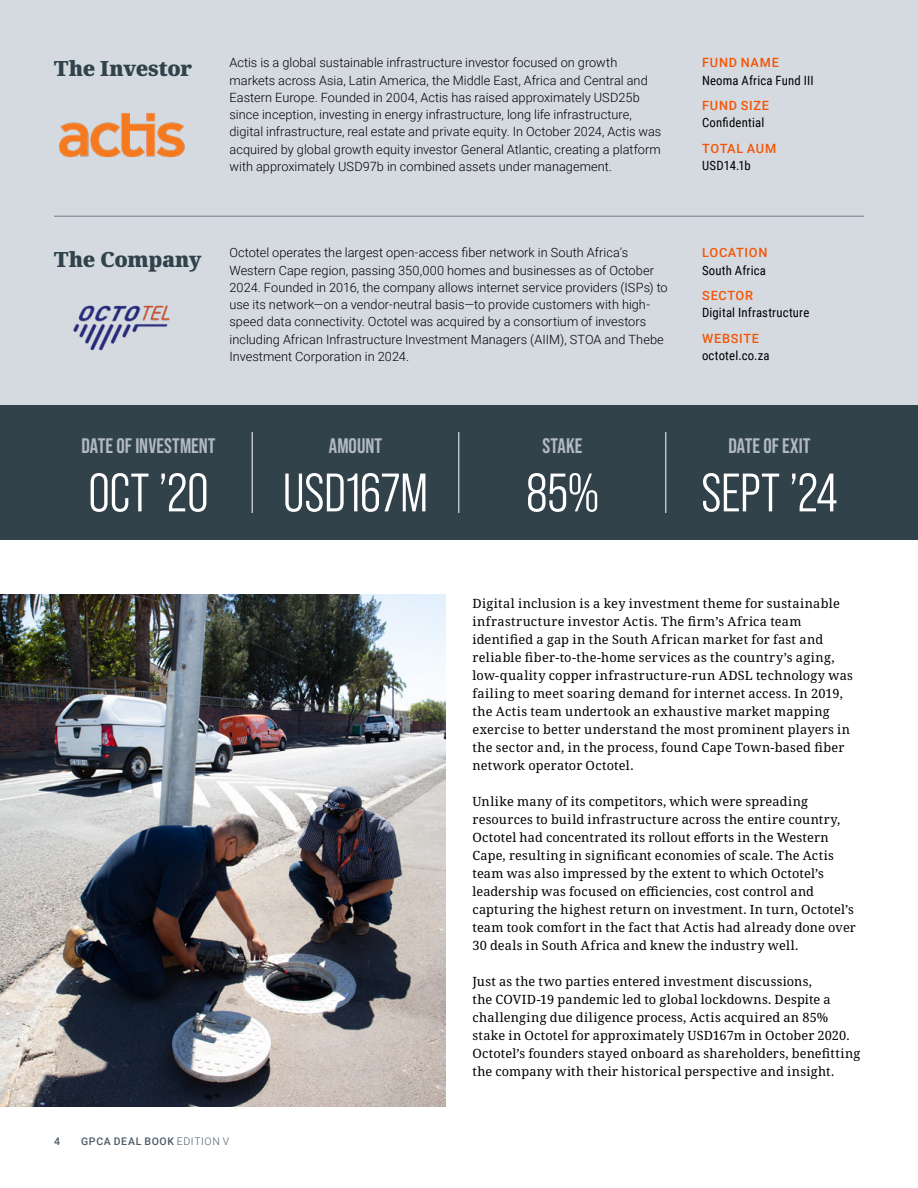
<style>
.page{position:relative;width:918px;height:1188px;background:#fff}
.page>*{position:absolute;margin:0;border:0;box-sizing:border-box;transform-origin:0 0}
.Data_Point_-_Data{font:54px "Bebas Neue Pro Middle";color:#fff}
.Data_Point_-_Header{font:700 21px "Bebas Neue Pro";letter-spacing:.005em;color:#b2b9c4}
.Investor_Company_Label{font:900 21px "Noto Serif";letter-spacing:-.02em;color:#31424b}
.Intro{font:12.75px/18px "Noto Serif";letter-spacing:.015em;color:#000}
.Body_Text{font:300 12.75px/17.2px "Roboto";letter-spacing:.005em;color:#000}
.Metadata_-_Content{font:12.75px "Roboto Condensed";letter-spacing:.015em;color:#000}
.Metadata_-_Label{font:500 12.75px "Roboto";letter-spacing:.055em;color:#f35506}
.Metadata_-_Label-2{font:500 12.75px "Roboto";letter-spacing:.035em;color:#f35506}
.t1{font:500 10.5px "Roboto";letter-spacing:.065em;color:#4a5a66}
.s1{font-weight:300}
</style>
<div class="page">
<div style="left:0;top:0;width:918px;height:405px;background:#d5dae1"></div>
<img style="left:58px;top:113px;width:127px;height:45px">
<img style="left:73px;top:305px;width:97px;height:46px">
<hr style="left:54px;top:216px;width:810px;height:1px;background:#6e7e8c">
<img style="left:0;top:594px;width:446px;height:513px">
<div style="left:0;top:405px;width:918px;height:135px;background:#31424b"></div>
<hr style="left:252px;top:432px;width:1px;height:81px;background:#fff">
<hr style="left:459px;top:432px;width:1px;height:81px;background:#fff">
<hr style="left:0;top:0;width:918px;height:1px;background:#f0f">
<hr style="left:666px;top:432px;width:1px;height:81px;background:#fff">
<p class="Investor_Company_Label" style="left:54px;top:54px;width:140px">The Investor</p>
<p class="Body_Text" style="left:230px;top:54px;width:433px">Actis is a global sustainable infrastructure investor focused on growth markets across Asia, Latin America, the Middle East, Africa and Central and Eastern Europe. Founded in 2004, Actis has raised approximately USD25b since inception, investing in energy infrastructure, long life infrastructure, digital infrastructure, real estate and private equity. In October 2024, Actis was acquired by global growth equity investor General Atlantic, creating a platform with approximately USD97b in combined assets under management.</p>
<p class="Investor_Company_Label" style="left:54px;top:244px;width:149px">The Company</p>
<p class="Body_Text" style="left:230px;top:244px;width:440px">Octotel operates the largest open-access fiber network in South Africa’s Western Cape region, passing 350,000 homes and businesses as of October 2024. Founded in 2016, the company allows internet service providers (ISPs) to use its network—on a vendor-neutral basis—to provide customers with high&shy;speed data connectivity. Octotel was acquired by a consortium of investors including African Infrastructure Investment Managers (AIIM), STOA and Thebe Investment Corporation in 2024.</p>
<p class="Metadata_-_Label" style="left:702px;top:54px;width:78px">FUND NAME</p>
<p class="Metadata_-_Content" style="left:702px;top:71px;width:113px">Neoma Africa Fund III</p>
<p class="Metadata_-_Label" style="left:702px;top:97px;width:68px">FUND SIZE</p>
<p class="Metadata_-_Content" style="left:702px;top:114px;width:64px">Confidential</p>
<p class="Metadata_-_Label-2" style="left:702px;top:139px;width:75px">TOTAL AUM</p>
<p class="Metadata_-_Content" style="left:702px;top:157px;width:50px">USD14.1b</p>
<p class="Metadata_-_Label" style="left:702px;top:244px;width:67px">LOCATION</p>
<p class="Metadata_-_Content" style="left:702px;top:261px;width:65px">South Africa</p>
<p class="Metadata_-_Label" style="left:702px;top:287px;width:52px">SECTOR</p>
<p class="Metadata_-_Content" style="left:702px;top:304px;width:109px">Digital Infrastructure</p>
<p class="Metadata_-_Label" style="left:702px;top:329px;width:58px">WEBSITE</p>
<p class="Metadata_-_Content" style="left:702px;top:347px;width:69px">octotel.co.za</p>
<p class="Data_Point_-_Header" style="left:81px;top:434px;width:136px">DATE OF INVESTMENT</p>
<p class="Data_Point_-_Header" style="left:329px;top:434px;width:55px">AMOUNT</p>
<p class="Data_Point_-_Header" style="left:543px;top:434px;width:41px">STAKE</p>
<p class="Data_Point_-_Header" style="left:728px;top:434px;width:84px">DATE OF EXIT</p>
<p class="Data_Point_-_Data" style="left:88px;top:462px;width:122px">OCT ’20</p>
<p class="Data_Point_-_Data" style="left:283px;top:462px;width:147px">USD167M</p>
<p class="Data_Point_-_Data" style="left:526px;top:462px;width:74px">85%</p>
<p class="Data_Point_-_Data" style="left:701px;top:462px;width:138px">SEPT ’24</p>
<p class="t1" style="left:54px;top:1134px;width:7px">4</p>
<p class="t1" style="left:81px;top:1134px;width:150px">GPCA DEAL BOOK <span class="s1">EDITION V</span></p>
<p class="Intro" style="left:472px;top:594px;width:382px">Digital inclusion is a key investment theme for sustainable infrastructure investor Actis. The firm’s Africa team identified a gap in the South African market for fast and reliable fiber-to-the-home services as the country’s aging, low-quality copper infrastructure-run ADSL technology was failing to meet soaring demand for internet access. In 2019, the Actis team undertook an exhaustive market mapping exercise to better understand the most prominent players in the sector and, in the process, found Cape Town-based fiber network operator Octotel.</p>
<p class="Intro" style="left:472px;top:792px;width:385px">Unlike many of its competitors, which were spreading resources to build infrastructure across the entire country, Octotel had concentrated its rollout efforts in the Western Cape, resulting in significant economies of scale. The Actis team was also impressed by the extent to which Octotel’s leadership was focused on efficiencies, cost control and capturing the highest return on investment. In turn, Octotel’s team took comfort in the fact that Actis had already done over 30 deals in South Africa and knew the industry well.</p>
<p class="Intro" style="left:472px;top:972px;width:389px">Just as the two parties entered investment discussions,<br>the COVID-19 pandemic led to global lockdowns. Despite a challenging due diligence process, Actis acquired an 85% stake in Octotel for approximately USD167m in October 2020.<br>Octotel’s founders stayed onboard as shareholders, benefitting the company with their historical perspective and insight.</p>
</div>
